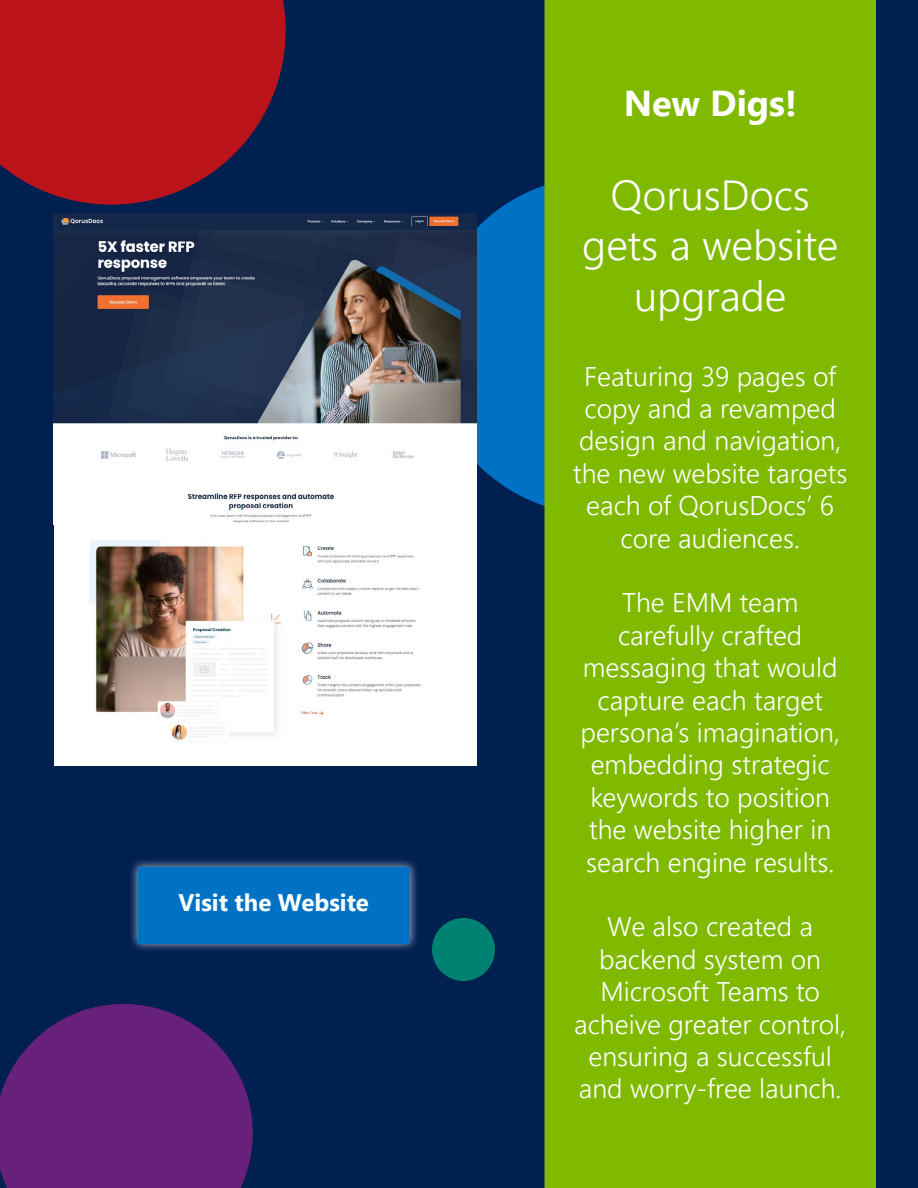
<style>
.page{position:relative;width:918px;height:1188px;background:#002050}
.page>*{position:absolute;margin:0;border:0;box-sizing:border-box;transform-origin:0 0}
.t1{font:300 42px/50.4px "Leelawadee UI";color:#fff;text-align:center}
.t2{font:700 36px "Leelawadee UI";color:#fff}
.t3{font:300 27px/32.4px "Leelawadee UI";color:#fff;text-align:center}
.t4{font:700 24px "Leelawadee UI";color:#fff}
</style>
<div class="page">
<div style="left:429px;top:177px;width:337px;height:337px;background:#0072c6;border-radius:50%"></div>
<svg style="left:0;top:0;width:286px;height:205px;background:#a01521"></svg>
<svg style="left:0;top:1004px;width:253px;height:184px;background:#582073"></svg>
<div style="left:432px;top:918px;width:63px;height:63px;background:#008272;border-radius:50%"></div>
<div style="left:544px;top:0;width:332px;height:1188px;background:#7fba00"></div>
<div style="left:128px;top:858px;width:291px;height:95px;background:#fff;opacity:.75"></div>
<div style="left:138px;top:867px;width:271px;height:77px;background:#0072c6"></div>
<img style="left:54px;top:213px;width:423px;height:552px">
<p class="t4" style="left:179px;top:885px;width:192px">Visit the Website</p>
<h2 class="t2" style="left:624px;top:78px;width:175px">New Digs!</h2>
<h1 class="t1" style="left:582px;top:168px;width:258px">QorusDocs gets a website upgrade</h1>
<p class="t3" style="left:573px;top:359px;width:276px">Featuring 39 pages of copy and a revamped design and navigation, the new website targets each of QorusDocs’ 6 core audiences.</p>
<p class="t3" style="left:581px;top:585px;width:261px">The EMM team carefully crafted messaging that would capture each target persona’s imagination, embedding strategic keywords to position the website higher in search engine results.</p>
<p class="t3" style="left:574px;top:909px;width:274px">We also created a backend system on<br>Microsoft Teams to acheive greater control, ensuring a successful and worry-free launch.</p>
</div>
